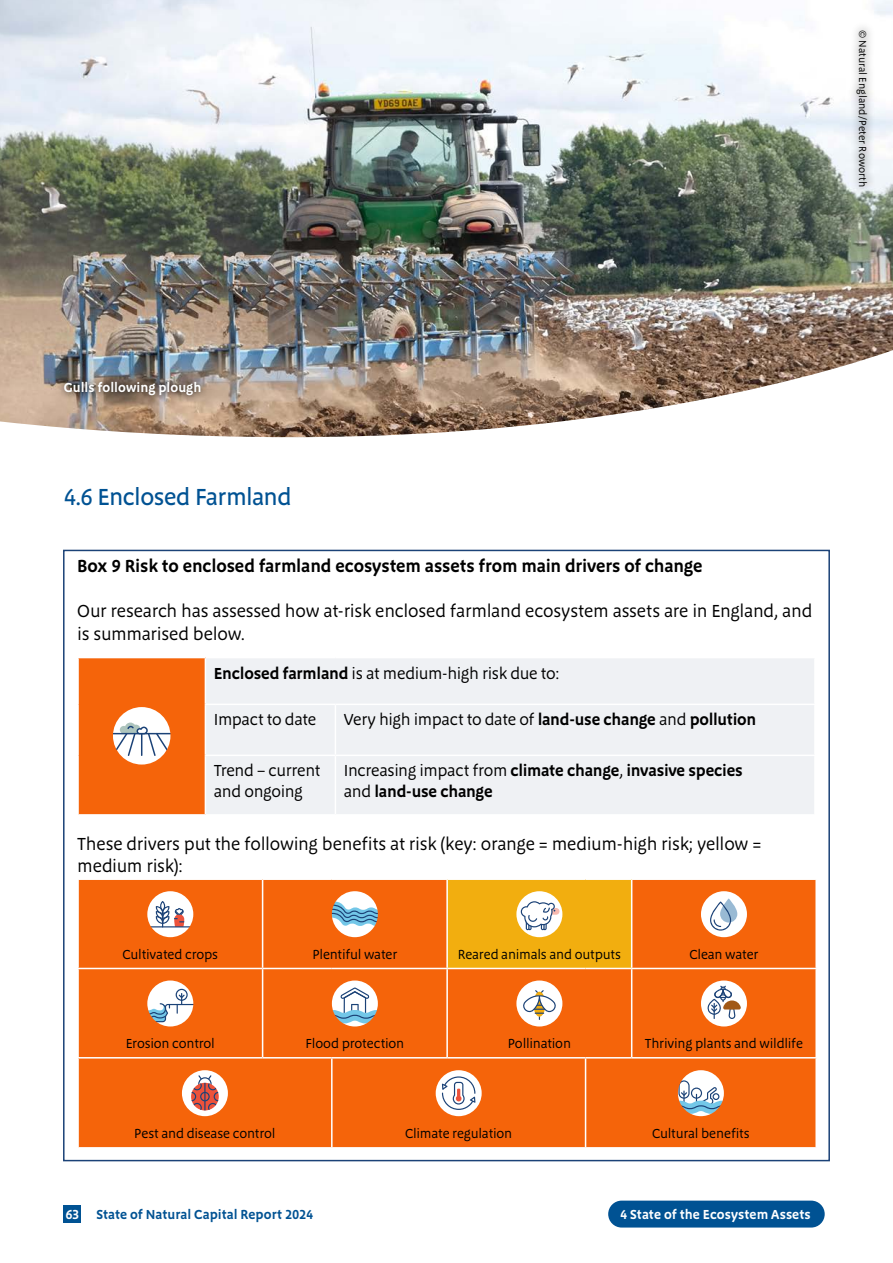
<style>
.page{position:relative;width:893px;height:1263px;background:#fff}
.page>*{position:absolute;margin:0;border:0;box-sizing:border-box;transform-origin:0 0}
._1_Line_Header_2_top_of_page{font:500 24px "Megano OT";letter-spacing:-.025em;color:#005293}
._12pt_Body{font:18px/22.5px "Megano OT";letter-spacing:-.015em;color:#000}
._12pt_Body-2{font:600 18px "Megano OT";letter-spacing:-.01em;color:#000}
.Table_copy_left_align{font:16.5px/21px "Megano OT";letter-spacing:-.025em;color:#000}
.Table_copy_left_align-2{font:600 16.5px/21px "Megano OT";letter-spacing:-.015em;color:#000}
.Table_body_center_align{font:13.5px "Megano OT";letter-spacing:-.015em;color:#000}
.Captions{font:600 13.5px "Megano OT";letter-spacing:.005em;color:#fff}
.t1{font:600 13.5px "Megano OT";color:#005293}
.Credit_7pt{font:10.5px "Megano OT";letter-spacing:.005em;color:#000}
.s1{font-weight:600}
.s2{font-weight:400}
</style>
<div class="page">
<div style="left:64px;top:1205px;width:17px;height:17px;background:#005293"></div>
<div style="left:608px;top:1200px;width:217px;height:27px;background:#005293;border-radius:13px"></div>
<img style="left:0;top:0;width:893px;height:437px">
<div style="left:848px;top:21px;width:28px;height:175px;background:#000;opacity:.75"></div>
<svg style="left:57px;top:375px;width:151px;height:28px;background:#827469"></svg>
<div style="left:78px;top:657px;width:127px;height:158px;background:#f5640a"></div>
<div style="left:206px;top:658px;width:608px;height:156px;background:#eff1f4"></div>
<hr style="left:77px;top:658px;width:2px;height:46px;background:#fff">
<hr style="left:77px;top:704px;width:2px;height:51px;background:#fff">
<hr style="left:77px;top:755px;width:2px;height:59px;background:#fff">
<hr style="left:77px;top:814px;width:128px;height:2px;background:#fff">
<hr style="left:205px;top:704px;width:130px;height:1px;background:#fff">
<hr style="left:335px;top:704px;width:481px;height:1px;background:#fff">
<hr style="left:335px;top:705px;width:1px;height:50px;background:#fff">
<hr style="left:205px;top:755px;width:130px;height:1px;background:#fff">
<hr style="left:335px;top:755px;width:481px;height:1px;background:#fff">
<hr style="left:335px;top:756px;width:1px;height:58px;background:#fff">
<hr style="left:77px;top:657px;width:128px;height:1px;background:#fff">
<svg style="left:113px;top:707px;width:58px;height:58px"></svg>
<div style="left:79px;top:880px;width:736px;height:267px;background:#f5640a"></div>
<div style="left:447px;top:879px;width:185px;height:89px;background:#f2ae0f"></div>
<hr style="left:262px;top:880px;width:1px;height:88px;background:#fff">
<hr style="left:447px;top:878px;width:139px;height:2px;background:#fff">
<hr style="left:446px;top:880px;width:2px;height:88px;background:#fff">
<hr style="left:586px;top:878px;width:46px;height:2px;background:#fff">
<hr style="left:631px;top:880px;width:1px;height:88px;background:#fff">
<hr style="left:77px;top:968px;width:186px;height:1px;background:#fff">
<hr style="left:263px;top:968px;width:69px;height:1px;background:#fff">
<hr style="left:262px;top:969px;width:1px;height:88px;background:#fff">
<hr style="left:332px;top:968px;width:115px;height:1px;background:#fff">
<hr style="left:447px;top:968px;width:139px;height:1px;background:#fff">
<hr style="left:446px;top:969px;width:2px;height:88px;background:#fff">
<hr style="left:586px;top:968px;width:46px;height:1px;background:#fff">
<hr style="left:632px;top:968px;width:185px;height:1px;background:#fff">
<hr style="left:631px;top:969px;width:1px;height:88px;background:#fff">
<hr style="left:77px;top:1057px;width:186px;height:1px;background:#fff">
<hr style="left:263px;top:1057px;width:69px;height:1px;background:#fff">
<hr style="left:332px;top:1057px;width:115px;height:1px;background:#fff">
<hr style="left:331px;top:1058px;width:2px;height:89px;background:#fff">
<hr style="left:447px;top:1057px;width:139px;height:1px;background:#fff">
<hr style="left:586px;top:1057px;width:46px;height:1px;background:#fff">
<hr style="left:585px;top:1058px;width:1px;height:89px;background:#fff">
<hr style="left:632px;top:1057px;width:185px;height:1px;background:#fff">
<svg style="left:145px;top:889px;width:51px;height:51px"></svg>
<svg style="left:329px;top:889px;width:51px;height:51px"></svg>
<svg style="left:516px;top:891px;width:47px;height:47px"></svg>
<svg style="left:698px;top:889px;width:51px;height:51px"></svg>
<svg style="left:145px;top:978px;width:51px;height:51px"></svg>
<svg style="left:329px;top:978px;width:51px;height:51px"></svg>
<svg style="left:514px;top:978px;width:51px;height:51px"></svg>
<svg style="left:698px;top:978px;width:51px;height:51px"></svg>
<svg style="left:179px;top:1068px;width:51px;height:51px"></svg>
<hr style="left:204px;top:1083px;width:2px;height:27px;background:#1b4277">
<svg style="left:433px;top:1068px;width:51px;height:51px"></svg>
<svg style="left:675px;top:1068px;width:51px;height:51px"></svg>
<p class="Credit_7pt" style="left:869px;top:30px;width:159px;rotate:90deg">© Natural England/Peter Roworth</p>
<p class="Captions" style="left:64px;top:380px;width:139px">Gulls following plough</p>
<p class="_1_Line_Header_2_top_of_page" style="left:64px;top:482px;width:229px">4.6 Enclosed Farmland</p>
<p class="_12pt_Body-2" style="left:77px;top:555px;width:627px">Box 9 Risk to enclosed farmland ecosystem assets from main drivers of change</p>
<p class="_12pt_Body" style="left:77px;top:600px;width:737px">Our research has assessed how at-risk enclosed farmland ecosystem assets are in England, and is summarised below.</p>
<p class="Table_copy_left_align" style="left:214px;top:662px;width:347px"><span class="s1">Enclosed farmland</span> is at medium-high risk due to:</p>
<p class="Table_copy_left_align" style="left:214px;top:709px;width:104px">Impact to date</p>
<p class="Table_copy_left_align" style="left:344px;top:709px;width:414px">Very high impact to date of <span class="s1">land-use change</span> and <span class="s1">pollution</span></p>
<p class="Table_copy_left_align" style="left:214px;top:760px;width:108px">Trend – current and ongoing</p>
<p class="Table_copy_left_align-2" style="left:344px;top:760px;width:400px"><span class="s2">Increasing impact from</span> climate change<span class="s2">,</span> invasive species <span class="s2">and</span> land-use change</p>
<p class="_12pt_Body" style="left:77px;top:832px;width:686px">These drivers put the following benefits at risk (key: orange = medium-high risk; yellow = medium risk):</p>
<p class="Table_body_center_align" style="left:123px;top:946px;width:97px">Cultivated crops</p>
<p class="Table_body_center_align" style="left:312px;top:946px;width:86px">Plentiful water</p>
<p class="Table_body_center_align" style="left:458px;top:946px;width:165px">Reared animals and outputs</p>
<p class="Table_body_center_align" style="left:689px;top:946px;width:71px">Clean water</p>
<p class="Table_body_center_align" style="left:126px;top:1036px;width:91px">Erosion control</p>
<p class="Table_body_center_align" style="left:305px;top:1036px;width:100px">Flood protection</p>
<p class="Table_body_center_align" style="left:508px;top:1036px;width:65px">Pollination</p>
<p class="Table_body_center_align" style="left:645px;top:1036px;width:160px">Thriving plants and wildlife</p>
<p class="Table_body_center_align" style="left:134px;top:1125px;width:143px">Pest and disease control</p>
<p class="Table_body_center_align" style="left:405px;top:1125px;width:109px">Climate regulation</p>
<p class="Table_body_center_align" style="left:652px;top:1125px;width:99px">Cultural benefits</p>
<p class="Captions" style="left:65px;top:1207px;width:15px">63</p>
<p class="t1" style="left:96px;top:1207px;width:219px">State of Natural Capital Report 2024</p>
<p class="Captions" style="left:620px;top:1207px;width:192px">4 State of the Ecosystem Assets</p>
</div>
